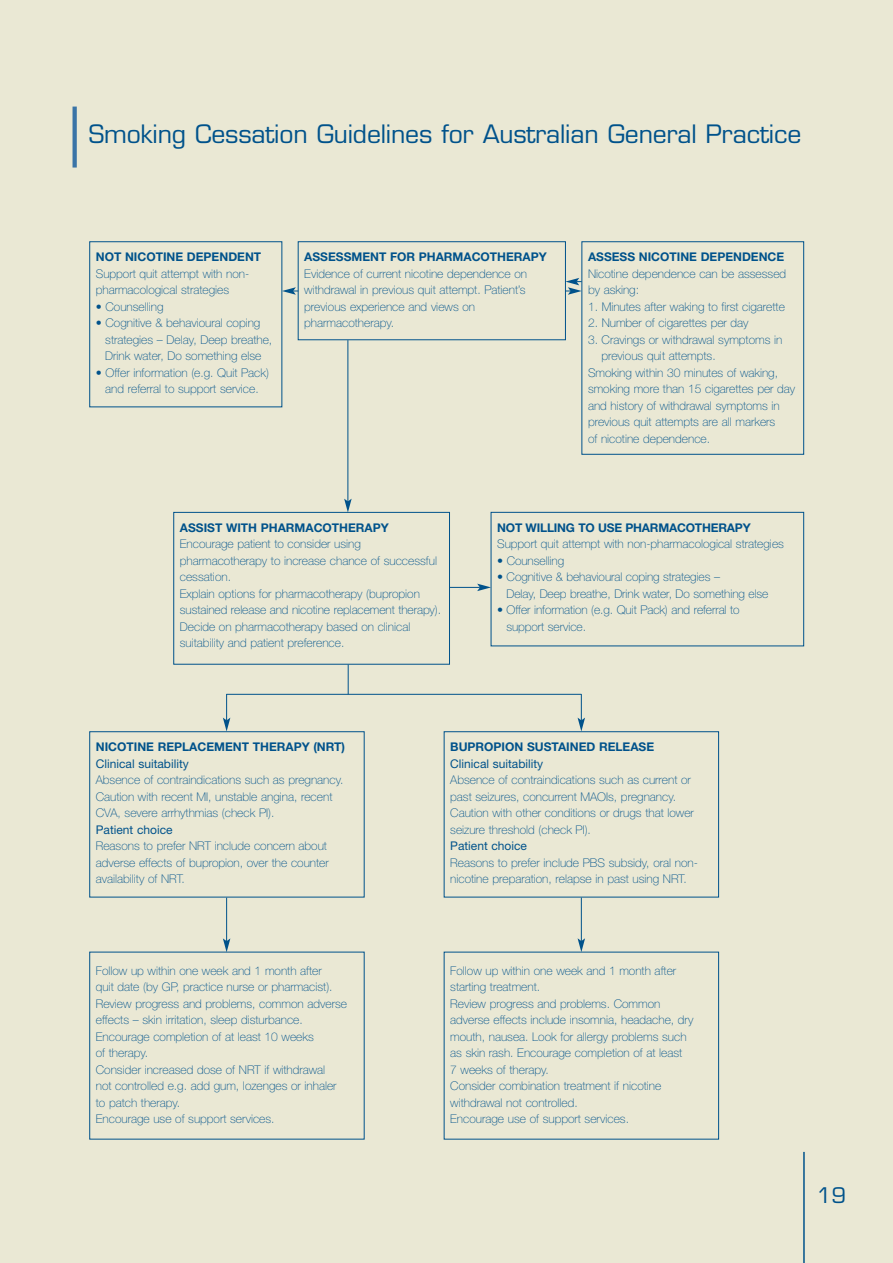
<style>
.page{position:relative;width:893px;height:1263px;background:#fff}
.page>*{position:absolute;margin:0;border:0;box-sizing:border-box;transform-origin:0 0}
.t1{font:24.75px "Eurostile";letter-spacing:-.005em;color:#00528b}
.t2{font:21px "Eurostile";color:#00528b}
.t3{font:100 12px/16.5px "Helvetica Neue";color:#00528b}
.t4{font:700 12px "Helvetica Neue";color:#00528b}
.t5{font:12px "Helvetica Neue";color:#00528b}
</style>
<div class="page">
<div style="left:0;top:0;width:892px;height:1263px;background:#eae8d4"></div>
<div style="left:72px;top:107px;width:5px;height:61px;background:#3a74a7"></div>
<hr style="left:803px;top:1152px;width:1px;height:111px;background:#00528b">
<div style="left:89px;top:241px;width:193px;height:166px;border:1px solid #00528b"></div>
<div style="left:298px;top:241px;width:268px;height:99px;border:1px solid #00528b"></div>
<div style="left:173px;top:512px;width:277px;height:153px;border:1px solid #00528b"></div>
<div style="left:89px;top:731px;width:275px;height:166px;border:1px solid #00528b"></div>
<div style="left:444px;top:731px;width:275px;height:166px;border:1px solid #00528b"></div>
<div style="left:490px;top:512px;width:314px;height:134px;border:1px solid #00528b"></div>
<div style="left:581px;top:241px;width:223px;height:214px;border:1px solid #00528b"></div>
<svg style="left:282px;top:287px;width:16px;height:8px"></svg>
<svg style="left:565px;top:278px;width:16px;height:17px"></svg>
<hr style="left:347px;top:340px;width:1px;height:161px;background:#00528b">
<svg style="left:344px;top:499px;width:7px;height:14px"></svg>
<hr style="left:449px;top:587px;width:31px;height:1px;background:#00528b">
<svg style="left:477px;top:584px;width:14px;height:7px"></svg>
<svg style="left:223px;top:694px;width:7px;height:37px"></svg>
<hr style="left:226px;top:898px;width:1px;height:43px;background:#00528b">
<svg style="left:223px;top:938px;width:7px;height:14px"></svg>
<svg style="left:577px;top:694px;width:8px;height:37px"></svg>
<hr style="left:581px;top:898px;width:1px;height:43px;background:#00528b">
<svg style="left:577px;top:938px;width:8px;height:14px"></svg>
<hr style="left:227px;top:694px;width:354px;height:1px;background:#00528b">
<svg style="left:348px;top:665px;width:1px;height:29px"></svg>
<h1 class="t1" style="left:89px;top:124px;width:714px">Smoking Cessation Guidelines for Australian General Practice</h1>
<p class="t4" style="left:96px;top:253px;width:167px">NOT NICOTINE DEPENDENT</p>
<p class="t3" style="left:96px;top:266px;width:155px">Support quit attempt with non&shy;pharmacological strategies</p>
<p class="t3" style="left:96px;top:299px;width:69px">• Counselling</p>
<p class="t3" style="left:105px;top:316px;width:168px;text-indent:-9px">• Cognitive &amp; behavioural coping strategies – Delay, Deep breathe,<br>Drink water, Do something else</p>
<p class="t3" style="left:96px;top:365px;width:175px;text-align:center">• Offer information (e.g. Quit Pack) and referral to support service.</p>
<p class="t4" style="left:304px;top:253px;width:244px">ASSESSMENT FOR PHARMACOTHERAPY</p>
<p class="t3" style="left:304px;top:266px;width:224px">Evidence of current nicotine dependence on withdrawal in previous quit attempt. Patient’s previous experience and views on pharmacotherapy.</p>
<p class="t4" style="left:588px;top:253px;width:198px">ASSESS NICOTINE DEPENDENCE</p>
<p class="t3" style="left:588px;top:266px;width:200px">Nicotine dependence can be assessed by asking:</p>
<p class="t3" style="left:588px;top:299px;width:198px">1. Minutes after waking to first cigarette</p>
<p class="t3" style="left:588px;top:316px;width:162px">2. Number of cigarettes per day</p>
<p class="t3" style="left:588px;top:332px;width:196px">3. Cravings or withdrawal symptoms in</p>
<p class="t3" style="left:601px;top:349px;width:116px">previous quit attempts.</p>
<p class="t3" style="left:588px;top:365px;width:191px">Smoking within 30 minutes of waking,</p>
<p class="t3" style="left:588px;top:382px;width:209px">smoking more than 15 cigarettes per day</p>
<p class="t3" style="left:588px;top:398px;width:193px">and history of withdrawal symptoms in</p>
<p class="t3" style="left:588px;top:415px;width:189px">previous quit attempts are all markers</p>
<p class="t3" style="left:588px;top:431px;width:124px">of nicotine dependence.</p>
<p class="t4" style="left:180px;top:523px;width:210px">ASSIST WITH PHARMACOTHERAPY</p>
<p class="t3" style="left:180px;top:537px;width:263px">Encourage patient to consider using pharmacotherapy to increase chance of successful cessation.<br>Explain options for pharmacotherapy (bupropion sustained release and nicotine replacement therapy).<br>Decide on pharmacotherapy based on clinical suitability and patient preference.</p>
<p class="t4" style="left:497px;top:523px;width:255px">NOT WILLING TO USE PHARMACOTHERAPY</p>
<p class="t3" style="left:497px;top:537px;width:288px">Support quit attempt with non-pharmacological strategies</p>
<p class="t3" style="left:497px;top:553px;width:68px">• Counselling</p>
<p class="t3" style="left:506px;top:570px;width:263px;text-indent:-9px">• Cognitive &amp; behavioural coping strategies –<br>Delay, Deep breathe, Drink water, Do something else</p>
<p class="t3" style="left:506px;top:603px;width:235px;text-indent:-9px">• Offer information (e.g. Quit Pack) and referral to support service.</p>
<p class="t4" style="left:96px;top:743px;width:251px">NICOTINE REPLACEMENT THERAPY (NRT)</p>
<p class="t5" style="left:96px;top:759px;width:94px">Clinical suitability</p>
<p class="t3" style="left:96px;top:773px;width:249px">Absence of contraindications such as pregnancy.<br>Caution with recent MI, unstable angina, recent<br>CVA, severe arrhythmias (check PI).</p>
<p class="t5" style="left:96px;top:825px;width:78px">Patient choice</p>
<p class="t3" style="left:96px;top:839px;width:234px">Reasons to prefer NRT include concern about adverse effects of bupropion, over the counter availability of NRT.</p>
<p class="t4" style="left:450px;top:743px;width:205px">BUPROPION SUSTAINED RELEASE</p>
<p class="t5" style="left:450px;top:759px;width:94px">Clinical suitability</p>
<p class="t3" style="left:450px;top:773px;width:245px">Absence of contraindications such as current or past seizures, concurrent MAOIs, pregnancy.<br>Caution with other conditions or drugs that lower seizure threshold (check PI).</p>
<p class="t5" style="left:450px;top:842px;width:78px">Patient choice</p>
<p class="t3" style="left:450px;top:855px;width:249px">Reasons to prefer include PBS subsidy, oral non&shy;nicotine preparation, relapse in past using NRT.</p>
<p class="t3" style="left:96px;top:963px;width:253px">Follow up within one week and 1 month after<br>quit date (by GP, practice nurse or pharmacist).<br>Review progress and problems, common adverse effects – skin irritation, sleep disturbance.<br>Encourage completion of at least 10 weeks<br>of therapy.<br>Consider increased dose of NRT if withdrawal<br>not controlled e.g. add gum, lozenges or inhaler to patch therapy.<br>Encourage use of support services.</p>
<p class="t3" style="left:450px;top:963px;width:245px">Follow up within one week and 1 month after starting treatment.<br>Review progress and problems. Common adverse effects include insomnia, headache, dry mouth, nausea. Look for allergy problems such as skin rash. Encourage completion of at least<br>7 weeks of therapy.<br>Consider combination treatment if nicotine withdrawal not controlled.<br>Encourage use of support services.</p>
<h2 class="t2" style="left:816px;top:1187px;width:30px">19</h2>
</div>
